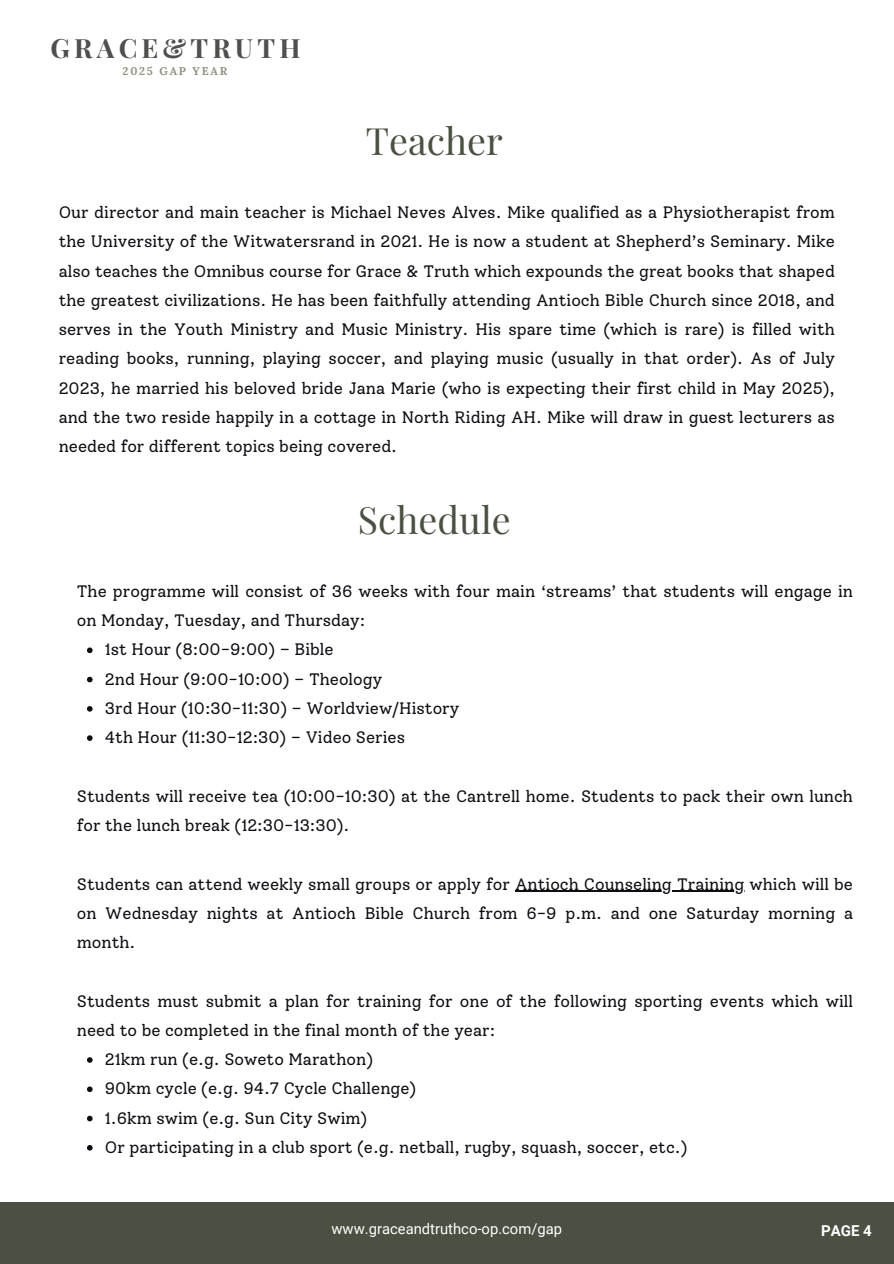
<style>
.page{position:relative;width:894px;height:1264px;background:#fff}
.page>*{position:absolute;margin:0;border:0;box-sizing:border-box;transform-origin:0 0}
.t1{font:37.5px "Playfair Display";color:#4a5143}
.t2{font:700 26.55px "Playfair Display";letter-spacing:.16em;color:#4f4f4d}
.t3{font:16.5px/29.2px "Solway";color:#0f0d12}
.t4{font:700 15px "Roboto";color:#fff}
.t5{font:14.85px "Roboto";color:#fff}
.t6{font:700 11.25px "Lora";letter-spacing:.16em;color:#8e9385}
</style>
<div class="page">
<div style="left:0;top:1202px;width:893px;height:61px;background:#4a5143"></div>
<svg style="left:87px;top:647px;width:6px;height:6px"></svg>
<svg style="left:87px;top:676px;width:6px;height:6px"></svg>
<svg style="left:87px;top:706px;width:6px;height:5px"></svg>
<svg style="left:87px;top:735px;width:6px;height:6px"></svg>
<hr style="left:515px;top:890px;width:229px;height:1px;background:#0f0d12">
<svg style="left:87px;top:1057px;width:6px;height:5px"></svg>
<svg style="left:87px;top:1086px;width:6px;height:6px"></svg>
<svg style="left:87px;top:1115px;width:6px;height:6px"></svg>
<svg style="left:87px;top:1145px;width:6px;height:5px"></svg>
<h1 class="t2" style="left:51px;top:30px;width:251px">GRACE&amp;TRUTH</h1>
<p class="t6" style="left:123px;top:63px;width:106px">2025 GAP YEAR</p>
<h3 class="t1" style="left:365px;top:114px;width:138px">Teacher</h3>
<h4 class="t3" style="left:59px;top:198px;width:777px;text-align:justify">Our director and main teacher is Michael Neves Alves. Mike qualified as a Physiotherapist from the University of the Witwatersrand in 2021. He is now a student at Shepherd’s Seminary. Mike also teaches the Omnibus course for Grace &amp; Truth which expounds the great books that shaped the greatest civilizations. He has been faithfully attending Antioch Bible Church since 2018, and serves in the Youth Ministry and Music Ministry. His spare time (which is rare) is filled with reading books, running, playing soccer, and playing music (usually in that order). As of July 2023, he married his beloved bride Jana Marie (who is expecting their first child in May 2025), and the two reside happily in a cottage in North Riding AH. Mike will draw in guest lecturers as needed for different topics being covered.</h4>
<h1 class="t1" style="left:358px;top:493px;width:154px">Schedule</h1>
<h4 class="t3" style="left:77px;top:576px;width:777px">The programme will consist of 36 weeks with four main ‘streams’ that students will engage in on Monday, Tuesday, and Thursday:</h4>
<p class="t3" style="left:105px;top:635px;width:230px">1st Hour (8:00-9:00) – Bible</p>
<p class="t3" style="left:105px;top:664px;width:279px">2nd Hour (9:00-10:00) – Theology</p>
<p class="t3" style="left:105px;top:693px;width:356px">3rd Hour (10:30-11:30) – Worldview/History</p>
<p class="t3" style="left:105px;top:722px;width:301px">4th Hour (11:30-12:30) – Video Series</p>
<h4 class="t3" style="left:77px;top:781px;width:777px">Students will receive tea (10:00-10:30) at the Cantrell home. Students to pack their own lunch for the lunch break (12:30-13:30).</h4>
<h4 class="t3" style="left:77px;top:869px;width:777px">Students can attend weekly small groups or apply for Antioch Counseling Training which will be</h4>
<h4 class="t3" style="left:77px;top:898px;width:777px">on Wednesday nights at Antioch Bible Church from 6-9 p.m. and one Saturday morning a month.</h4>
<h4 class="t3" style="left:77px;top:986px;width:777px">Students must submit a plan for training for one of the following sporting events which will</h4>
<p class="t3" style="left:105px;top:1015px;width:392px;text-indent:-28px">need to be completed in the final month of the year:<br>21km run (e.g. Soweto Marathon)</p>
<p class="t3" style="left:105px;top:1073px;width:313px">90km cycle (e.g. 94.7 Cycle Challenge)</p>
<p class="t3" style="left:105px;top:1103px;width:264px">1.6km swim (e.g. Sun City Swim)</p>
<p class="t3" style="left:105px;top:1132px;width:584px">Or participating in a club sport (e.g. netball, rugby, squash, soccer, etc.)</p>
<h2 class="t5" style="left:331px;top:1220px;width:232px">www.graceandtruthco-op.com/gap</h2>
<h1 class="t4" style="left:820px;top:1221px;width:52px">PAGE 4</h1>
</div>
